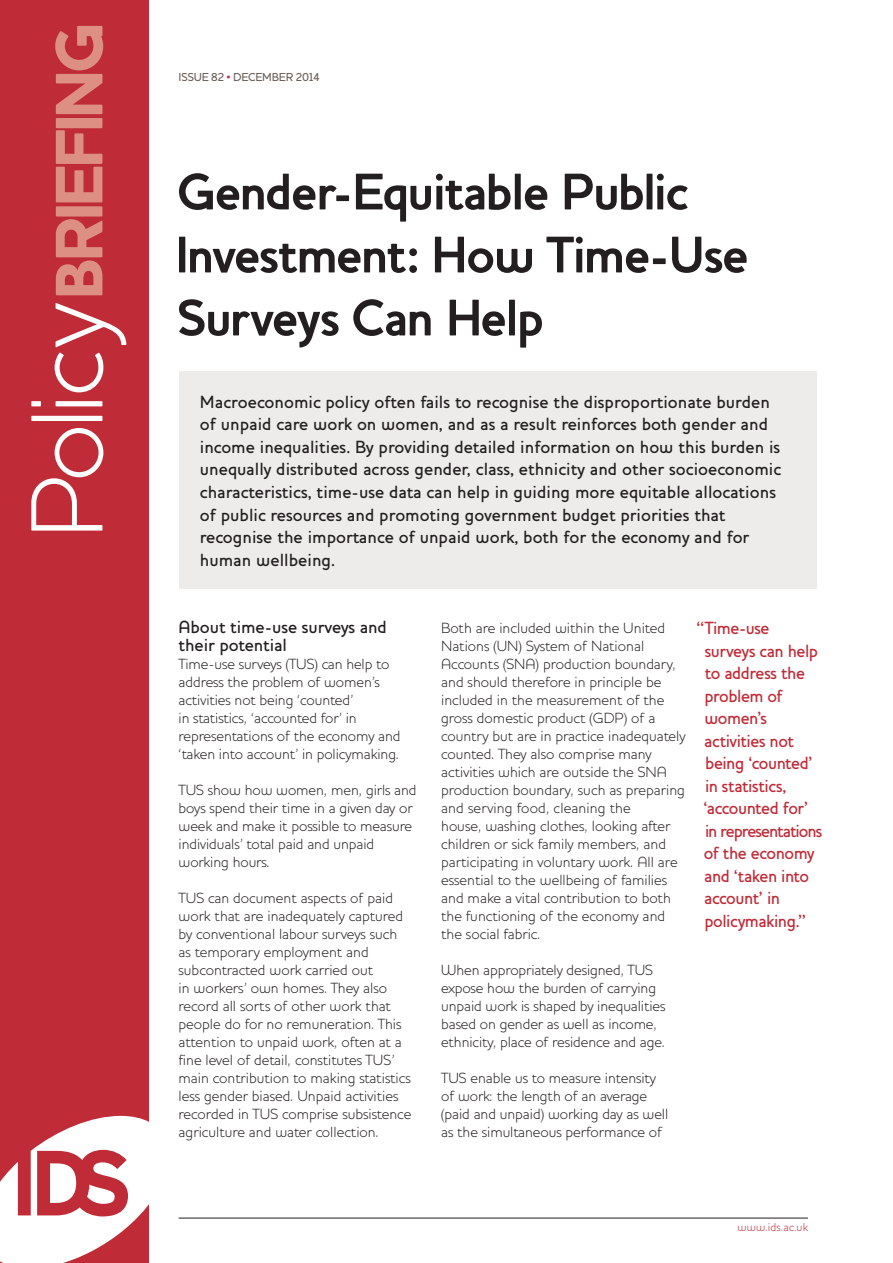
<style>
.page{position:relative;width:893px;height:1263px;background:#fff}
.page>*{position:absolute;margin:0;border:0;box-sizing:border-box;transform-origin:0 0}
.t1{font:900 68.55px "Houschka";letter-spacing:-.065em;color:#dd8f83}
.t2{font:700 52.5px/63px "Houschka";letter-spacing:-.04em;color:#231f20}
.t3{font:500 18px/22.5px "Houschka";color:#231f20}
.t4{font:500 18px/22.5px "Houschka";letter-spacing:-.025em;color:#bf2b37}
.t5{font:300 15px/18px "Houschka";color:#231f20}
.t6{font:500 11.7px "Houschka";letter-spacing:-.01em;color:#6e605a}
.t7{font:300 11.7px "Houschka";letter-spacing:.01em;color:#bf2b37}
.s1{font-weight:300;font-size:104.4px;color:#fff}
.s2{color:#bf2b37}
</style>
<div class="page">
<hr style="left:179px;top:1218px;width:629px;height:1px;background:#231f20">
<div style="left:0;top:0;width:148px;height:1263px;background:#bf2b37"></div>
<svg style="left:0;top:1116px;width:149px;height:147px"></svg>
<div style="left:179px;top:371px;width:637px;height:218px;background:#eeeceb"></div>
<h1 class="t1" style="left:39px;top:539px;width:519px;rotate:-90deg"><span class="s1">Policy</span>BRIEFING</h1>
<p class="t6" style="left:179px;top:70px;width:143px">ISSUE 82 <span class="s2">•</span> DECEMBER 2014</p>
<h2 class="t2" style="left:175px;top:160px;width:575px">Gender-Equitable Public<br>Investment: How Time-Use<br>Surveys Can Help</h2>
<p class="t3" style="left:200px;top:391px;width:583px">Macroeconomic policy often fails to recognise the disproportionate burden of unpaid care work on women, and as a result reinforces both gender and income inequalities. By providing detailed information on how this burden is unequally distributed across gender, class, ethnicity and other socioeconomic characteristics, time-use data can help in guiding more equitable allocations of public resources and promoting government budget priorities that recognise the importance of unpaid work, both for the economy and for human wellbeing.</p>
<p class="t3" style="left:179px;top:618px;width:210px;line-height:18px">About time-use surveys and their potential</p>
<p class="t5" style="left:179px;top:655px;width:224px">Time-use surveys (TUS) can help to address the problem of women’s activities not being ‘counted’<br>in statistics, ‘accounted for’ in representations of the economy and ‘taken into account’ in policymaking.</p>
<p class="t5" style="left:179px;top:781px;width:240px">TUS show how women, men, girls and boys spend their time in a given day or week and make it possible to measure individuals’ total paid and unpaid working hours.</p>
<p class="t5" style="left:179px;top:889px;width:234px">TUS can document aspects of paid work that are inadequately captured by conventional labour surveys such as temporary employment and subcontracted work carried out<br>in workers’ own homes. They also record all sorts of other work that people do for no remuneration. This attention to unpaid work, often at a fine level of detail, constitutes TUS’ main contribution to making statistics less gender biased. Unpaid activities recorded in TUS comprise subsistence agriculture and water collection.</p>
<p class="t5" style="left:441px;top:619px;width:246px">Both are included within the United Nations (UN) System of National Accounts (SNA) production boundary, and should therefore in principle be included in the measurement of the gross domestic product (GDP) of a country but are in practice inadequately counted. They also comprise many activities which are outside the SNA production boundary, such as preparing and serving food, cleaning the<br>house, washing clothes, looking after children or sick family members, and participating in voluntary work. All are essential to the wellbeing of families and make a vital contribution to both the functioning of the economy and the social fabric.</p>
<p class="t5" style="left:441px;top:961px;width:226px">When appropriately designed, TUS expose how the burden of carrying unpaid work is shaped by inequalities based on gender as well as income, ethnicity, place of residence and age.</p>
<p class="t5" style="left:441px;top:1069px;width:229px">TUS enable us to measure intensity of work: the length of an average (paid and unpaid) working day as well as the simultaneous performance of</p>
<p class="t4" style="left:703px;top:617px;width:120px;text-indent:-7px">“Time-use surveys can help to address the problem of women’s activities not being ‘counted’ in statistics, ‘accounted for’ in representations of the economy and ‘taken into account’ in policymaking.”</p>
<p class="t7" style="left:738px;top:1220px;width:72px">www.ids.ac.uk</p>
</div>
